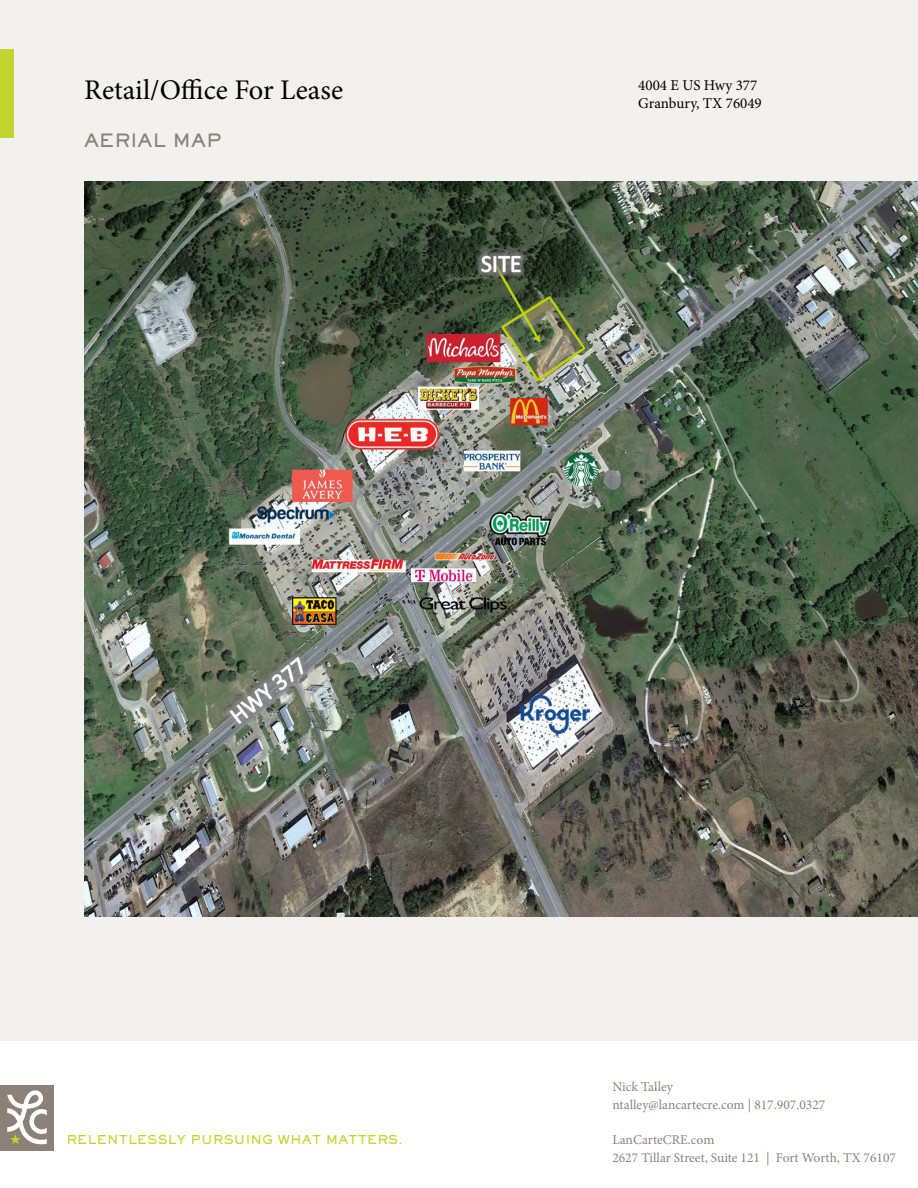
<style>
.page{position:relative;width:918px;height:1188px;background:#fff}
.page>*{position:absolute;margin:0;border:0;box-sizing:border-box;transform-origin:0 0}
.t1{font:28.5px "Minion Pro";color:#000}
.t2{font:18px "Sackers Gothic Heavy AT";color:#8c8179}
.t3{font:15px "Minion Pro";color:#000}
.t4{font:13.5px "Minion Pro";color:#8c8179}
.t5{font:12px "Sackers Gothic Heavy AT";letter-spacing:.015em;color:#c1d42f}
</style>
<div class="page">
<div style="left:0;top:0;width:918px;height:1040px;background:#f2f1ee"></div>
<div style="left:0;top:49px;width:14px;height:89px;background:#c1d42f"></div>
<img style="left:84px;top:181px;width:834px;height:735px">
<div style="left:0;top:1085px;width:54px;height:66px;background:#8c8179"></div>
<svg style="left:7px;top:1090px;width:40px;height:54px"></svg>
<p class="t1" style="left:84px;top:71px;width:260px">Retail/Office For Lease</p>
<p class="t2" style="left:84px;top:128px;width:139px">AERIAL MAP</p>
<p class="t3" style="left:638px;top:75px;width:121px">4004 E US Hwy 377</p>
<p class="t3" style="left:638px;top:93px;width:125px">Granbury, TX 76049</p>
<p class="t5" style="left:66px;top:1131px;width:338px">RELENTLESSLY PURSUING WHAT MATTERS.</p>
<p class="t4" style="left:612px;top:1078px;width:62px">Nick Talley</p>
<p class="t4" style="left:612px;top:1096px;width:214px">ntalley@lancartecre.com | 817.907.0327</p>
<p class="t4" style="left:612px;top:1130px;width:104px">LanCarteCRE.com</p>
<p class="t4" style="left:612px;top:1148px;width:285px">2627 Tillar Street, Suite 121 | Fort Worth, TX 76107</p>
</div>
